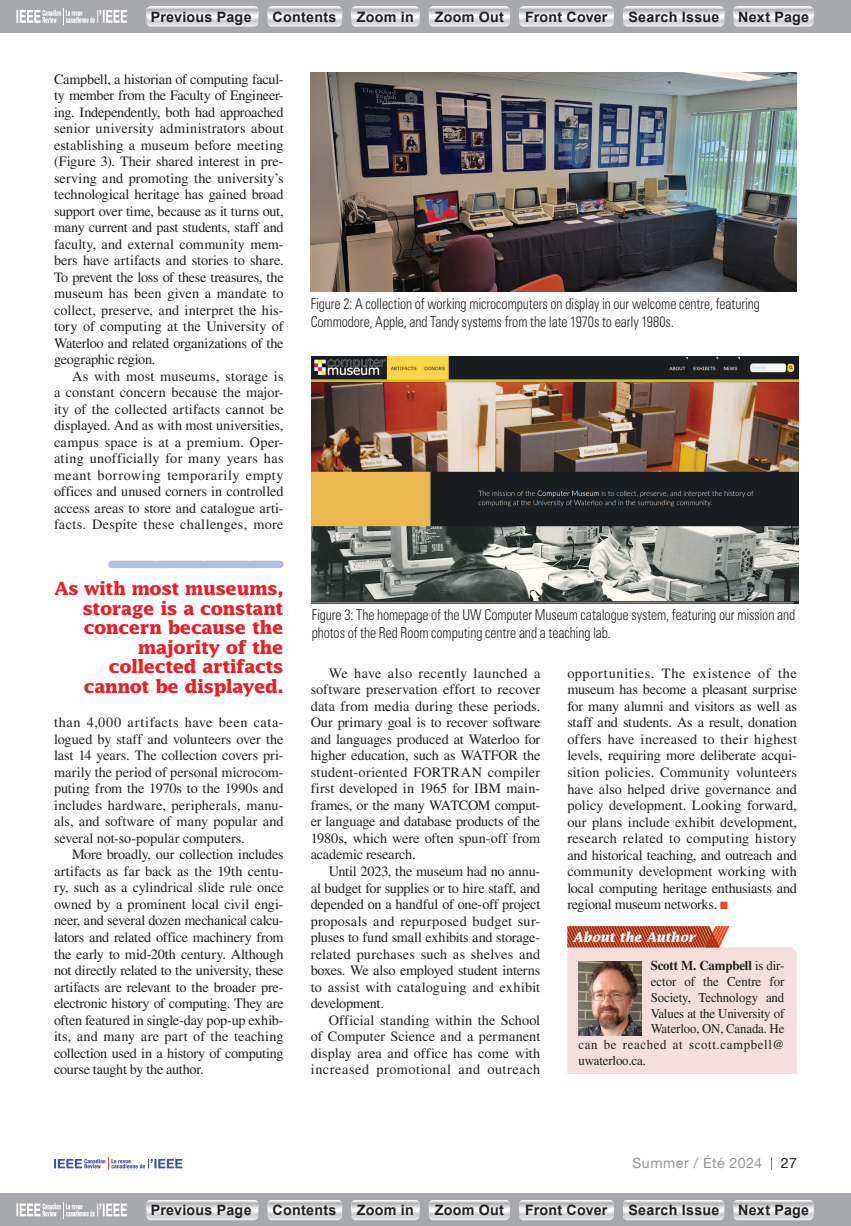
<style>
.page{position:relative;width:851px;height:1226px;background:#fff}
.page>*{position:absolute;margin:0;border:0;box-sizing:border-box;transform-origin:0 0}
.t1{font:700 18px/19.5px "Lucida Std";letter-spacing:-.03em;color:#ee1d23;text-align:right}
.t2{font:300 condensed 15px/18px "Univers LT Std";letter-spacing:-.005em;color:#231f20;scale:.92 1}
.t3{font:14.25px/16.5px "Times LT Std";letter-spacing:-.005em;color:#231f20;text-align:justify}
.t4{font:700 14.25px "Arial";letter-spacing:.02em;color:#231f20}
.t5{font:14.25px "Helvetica Neue LT Std";letter-spacing:.035em;color:#939598}
.t6{font:14.25px "Helvetica Neue LT Std";color:#231f20}
.t7{font:13.5px "Times LT Std";letter-spacing:-.005em;color:#231f20;scale:.95 1}
.t8{font:13.5px "Times LT Std";letter-spacing:.05em;color:#231f20;scale:.95 1}
.t9{font:700 13.5px "Times LT Std";letter-spacing:-.01em;color:#231f20;scale:.95 1}
.t10{font:italic 700 13.5px "Lucida Std";color:#fff;scale:.95 1}
.s1{color:#f04823}
.s2{font-weight:400}
</style>
<div class="page">
<div style="left:0;top:0;width:850px;height:32px;background:#a8a9ad"></div>
<svg style="left:16px;top:8px;width:111px;height:17px"></svg>
<svg style="left:146px;top:6px;width:112px;height:21px;background:#dcdddf"></svg>
<svg style="left:267px;top:6px;width:75px;height:21px;background:#dbdcdf"></svg>
<svg style="left:351px;top:6px;width:68px;height:21px"></svg>
<svg style="left:428px;top:6px;width:82px;height:21px;background:#dbdcdf"></svg>
<svg style="left:519px;top:6px;width:95px;height:21px;background:#dcdddf"></svg>
<svg style="left:623px;top:6px;width:101px;height:21px;background:#dcdddf"></svg>
<svg style="left:733px;top:6px;width:80px;height:21px;background:#dbdddf"></svg>
<div style="left:0;top:1193px;width:850px;height:33px;background:#a8a9ad"></div>
<svg style="left:16px;top:1202px;width:111px;height:16px"></svg>
<svg style="left:146px;top:1200px;width:112px;height:20px;background:#dddee0"></svg>
<svg style="left:267px;top:1200px;width:75px;height:20px"></svg>
<svg style="left:351px;top:1200px;width:68px;height:20px"></svg>
<svg style="left:428px;top:1200px;width:82px;height:20px;background:#dcdde0"></svg>
<svg style="left:519px;top:1200px;width:95px;height:20px;background:#dddee0"></svg>
<svg style="left:623px;top:1200px;width:101px;height:20px;background:#dddee0"></svg>
<svg style="left:733px;top:1200px;width:80px;height:20px;background:#dcdee0"></svg>
<svg style="left:771px;top:1157px;width:1px;height:12px"></svg>
<svg style="left:54px;top:1157px;width:128px;height:12px"></svg>
<svg style="left:567px;top:926px;width:229px;height:148px;background:#edcfcb"></svg>
<img style="left:578px;top:961px;width:63px;height:74px">
<img style="left:311px;top:73px;width:485px;height:219px">
<img style="left:312px;top:357px;width:486px;height:246px">
<svg style="left:112px;top:560px;width:168px;height:8px"></svg>
<p class="t4" style="left:151px;top:7px;width:102px">Previous Page</p>
<p class="t4" style="left:272px;top:7px;width:65px">Contents</p>
<p class="t4" style="left:357px;top:7px;width:58px">Zoom in</p>
<p class="t4" style="left:435px;top:7px;width:71px">Zoom Out</p>
<p class="t4" style="left:525px;top:7px;width:84px">Front Cover</p>
<p class="t4" style="left:628px;top:7px;width:92px">Search Issue</p>
<p class="t4" style="left:738px;top:7px;width:72px">Next Page</p>
<p class="t3" style="left:54px;top:70px;width:231px">Campbell, a historian of computing facul&shy;ty member from the Faculty of Engineer&shy;ing. Independently, both had approached senior university administrators about establishing a museum before meeting (Figure 3). Their shared interest in pre&shy;serving and promoting the university’s technological heritage has gained broad support over time, because as it turns out, many current and past students, staff and faculty, and external community mem&shy;bers have artifacts and stories to share.<br>To prevent the loss of these treasures, the museum has been given a mandate to collect, preserve, and interpret the his&shy;tory of computing at the University of Waterloo and related organizations of the geographic region.</p>
<p class="t3" style="left:54px;top:367px;width:231px;text-indent:18px">As with most museums, storage is a constant concern because the major&shy;ity of the collected artifacts cannot be displayed. And as with most universities, campus space is at a premium. Oper&shy;ating unofficially for many years has meant borrowing temporarily empty offices and unused corners in controlled access areas to store and catalogue arti&shy;facts. Despite these challenges, more</p>
<p class="t1" style="left:54px;top:578px;width:231px">As with most museums, storage is a constant concern because the majority of the collected artifacts cannot be displayed.</p>
<p class="t3" style="left:54px;top:714px;width:231px">than 4,000 artifacts have been cata&shy;logued by staff and volunteers over the last 14 years. The collection covers pri&shy;marily the period of personal microcom&shy;puting from the 1970s to the 1990s and includes hardware, peripherals, manu&shy;als, and software of many popular and several not-so-popular computers.</p>
<p class="t3" style="left:54px;top:846px;width:231px;text-indent:18px">More broadly, our collection includes artifacts as far back as the 19th centu&shy;ry, such as a cylindrical slide rule once owned by a prominent local civil engi&shy;neer, and several dozen mechanical calcu&shy;lators and related office machinery from the early to mid-20th century. Although not directly related to the university, these artifacts are relevant to the broader pre&shy;electronic history of computing. They are often featured in single-day pop-up exhib&shy;its, and many are part of the teaching collection used in a history of computing course taught by the author.</p>
<p class="t2" style="left:310px;top:294px;width:490px">Figure 2: A collection of working microcomputers on display in our welcome centre, featuring<br>Commodore, Apple, and Tandy systems from the late 1970s to early 1980s.</p>
<p class="t2" style="left:312px;top:606px;width:527px">Figure 3: The homepage of the UW Computer Museum catalogue system, featuring our mission and photos of the Red Room computing centre and a teaching lab.</p>
<p class="t3" style="left:310px;top:665px;width:231px;text-indent:18px">We have also recently launched a software preservation effort to recover data from media during these periods.<br>Our primary goal is to recover software and languages produced at Waterloo for higher education, such as WATFOR the student-oriented FORTRAN compiler first developed in 1965 for IBM main&shy;frames, or the many WATCOM comput&shy;er language and database products of the 1980s, which were often spun-off from academic research.</p>
<p class="t3" style="left:310px;top:863px;width:231px;text-indent:18px">Until 2023, the museum had no annu&shy;al budget for supplies or to hire staff, and depended on a handful of one-off project proposals and repurposed budget sur&shy;pluses to fund small exhibits and storage&shy;related purchases such as shelves and boxes. We also employed student interns to assist with cataloguing and exhibit development.</p>
<p class="t3" style="left:310px;top:1011px;width:231px;text-indent:18px">Official standing within the School of Computer Science and a permanent display area and office has come with increased promotional and outreach</p>
<p class="t3" style="left:567px;top:665px;width:231px">opportunities. The existence of the museum has become a pleasant surprise for many alumni and visitors as well as staff and students. As a result, donation offers have increased to their highest levels, requiring more deliberate acqui&shy;sition policies. Community volunteers have also helped drive governance and policy development. Looking forward, our plans include exhibit development, research related to computing history and historical teaching, and outreach and community development working with local computing heritage enthusiasts and regional museum networks. <span class="s1">■</span></p>
<p class="t10" style="left:573px;top:928px;width:130px">About the Author</p>
<p class="t9" style="left:650px;top:957px;width:142px">Scott M. Campbell <span class="s2">is dir-</span></p>
<p class="t7" style="left:650px;top:974px;width:142px">ector of the Centre for</p>
<p class="t7" style="left:650px;top:989px;width:142px">Society, Technology and</p>
<p class="t7" style="left:650px;top:1005px;width:142px">Values at the University of</p>
<p class="t7" style="left:650px;top:1021px;width:142px">Waterloo, ON, Canada. He</p>
<p class="t8" style="left:578px;top:1037px;width:218px">can be reached at scott.campbell@</p>
<p class="t7" style="left:578px;top:1052px;width:72px">uwaterloo.ca.</p>
<p class="t5" style="left:632px;top:1154px;width:131px">Summer / Été 2024</p>
<p class="t6" style="left:781px;top:1154px;width:17px">27</p>
<p class="t4" style="left:151px;top:1200px;width:102px">Previous Page</p>
<p class="t4" style="left:272px;top:1200px;width:65px">Contents</p>
<p class="t4" style="left:357px;top:1200px;width:58px">Zoom in</p>
<p class="t4" style="left:435px;top:1200px;width:71px">Zoom Out</p>
<p class="t4" style="left:525px;top:1200px;width:84px">Front Cover</p>
<p class="t4" style="left:628px;top:1200px;width:92px">Search Issue</p>
<p class="t4" style="left:738px;top:1200px;width:72px">Next Page</p>
</div>
